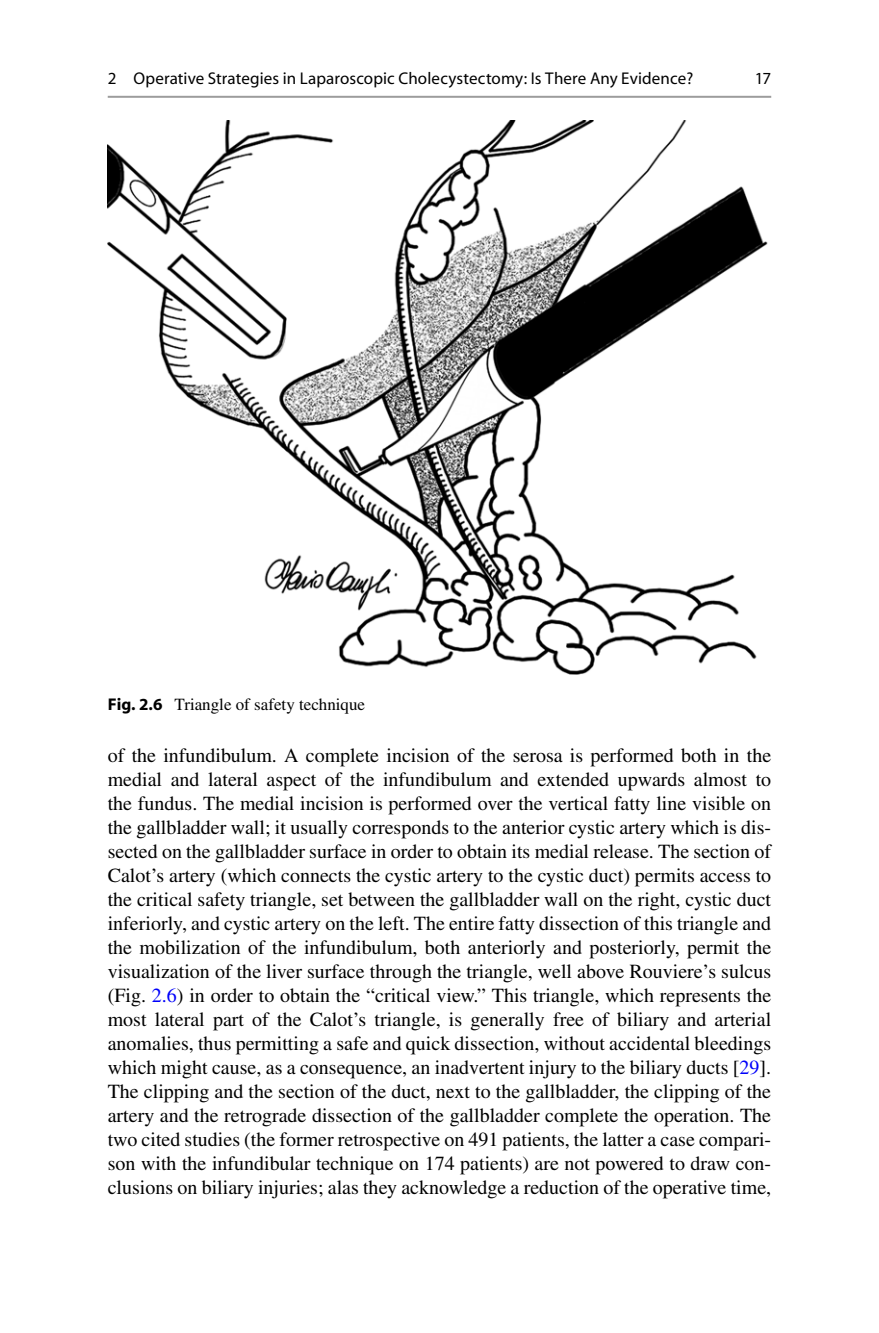
<style>
.page{position:relative;width:879px;height:1333px;background:#fff}
.page>*{position:absolute;margin:0;border:0;box-sizing:border-box;transform-origin:0 0}
.t1{font:20px/24px "Times";color:#000;text-align:justify}
.t2{font:17px "Myriad";letter-spacing:.005em;color:#000}
.t3{font:17px "Times";color:#000}
.s1{font-family:"Myriad";font-weight:700}
.s2{color:#0000fa}
</style>
<div class="page">
<img style="left:108px;top:121px;width:660px;height:554px">
<hr style="left:108px;top:96px;width:663px;height:2px;background:#9c9c9c">
<p class="t2" style="left:108px;top:72px;width:587px">2 Operative Strategies in Laparoscopic Cholecystectomy: Is There Any Evidence?</p>
<p class="t2" style="left:755px;top:72px;width:18px">17</p>
<p class="t3" style="left:108px;top:698px;width:259px"><span class="s1">Fig. 2.6</span> Triangle of safety technique</p>
<p class="t1" style="left:108px;top:745px;width:665px">of the infundibulum. A complete incision of the serosa is performed both in the medial and lateral aspect of the infundibulum and extended upwards almost to the fundus. The medial incision is performed over the vertical fatty line visible on the gallbladder wall; it usually corresponds to the anterior cystic artery which is dis&shy;sected on the gallbladder surface in order to obtain its medial release. The section of Calot’s artery (which connects the cystic artery to the cystic duct) permits access to the critical safety triangle, set between the gallbladder wall on the right, cystic duct inferiorly, and cystic artery on the left. The entire fatty dissection of this triangle and the mobilization of the infundibulum, both anteriorly and posteriorly, permit the visualization of the liver surface through the triangle, well above Rouviere’s sulcus (Fig. <span class="s2">2.6</span> ) in order to obtain the “critical view.” This triangle, which represents the most lateral part of the Calot’s triangle, is generally free of biliary and arterial anomalies, thus permitting a safe and quick dissection, without accidental bleedings which might cause, as a consequence, an inadvertent injury to the biliary ducts [ <span class="s2">29</span> ].<br>The clipping and the section of the duct, next to the gallbladder, the clipping of the artery and the retrograde dissection of the gallbladder complete the operation. The two cited studies (the former retrospective on 491 patients, the latter a case compari&shy;son with the infundibular technique on 174 patients) are not powered to draw con&shy;clusions on biliary injuries; alas they acknowledge a reduction of the operative time,</p>
</div>
